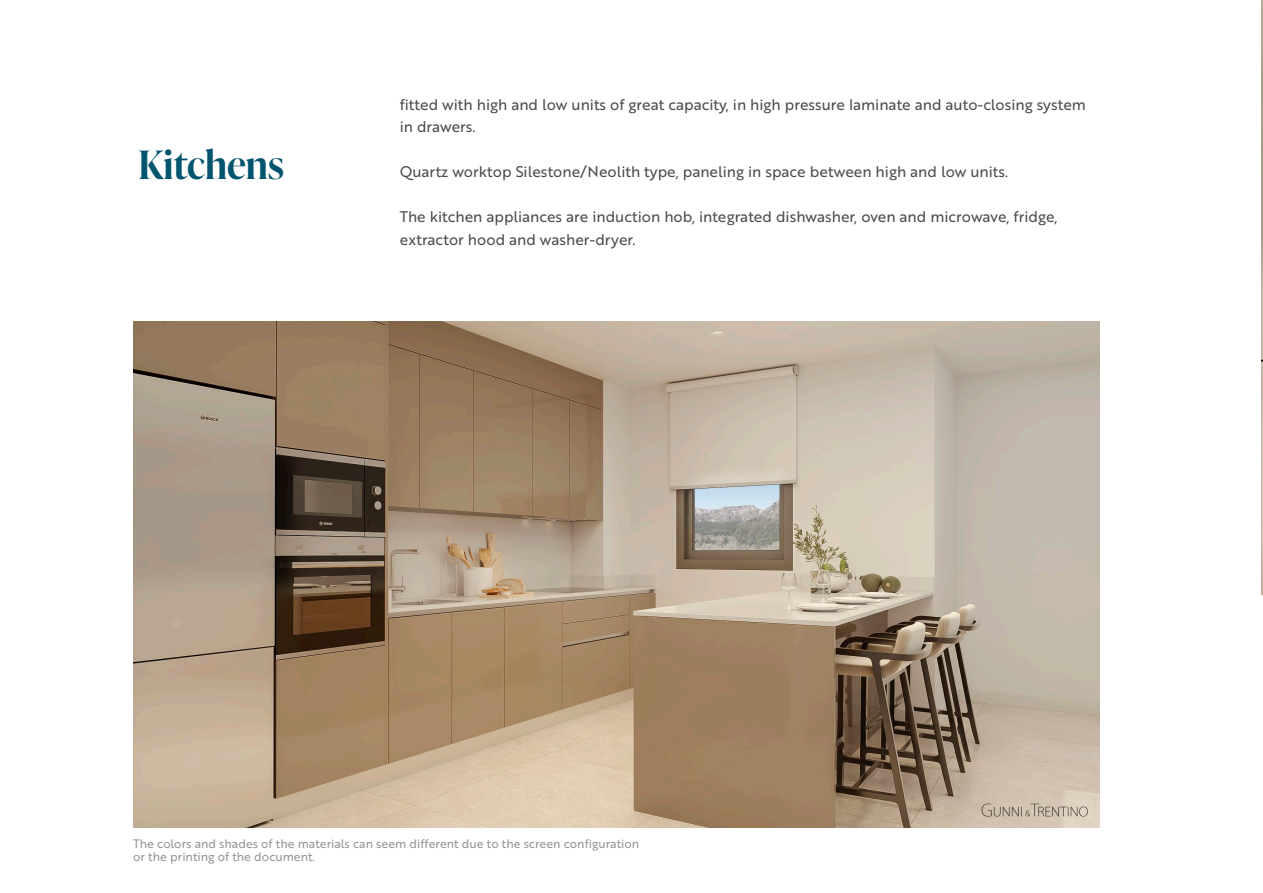
<style>
.page{position:relative;width:1263px;height:893px;background:#fff}
.page>*{position:absolute;margin:0;border:0;box-sizing:border-box;transform-origin:0 0}
.t1{font:600 39px "Ivy Presto Display";color:#00546e}
.t2{font:15px/22.5px "Brother 1816 Regular";color:#4b4c4d}
.Nota_pie{font:12px/13.5px "Brother 1816 Regular";color:#939598}
</style>
<div class="page">
<img style="left:1261px;top:0;width:2px;height:594px">
<img style="left:133px;top:322px;width:967px;height:505px">
<h1 class="t1" style="left:138px;top:137px;width:147px">Kitchens</h1>
<p class="t2" style="left:400px;top:92px;width:688px">fitted with high and low units of great capacity, in high pressure laminate and auto-closing system in drawers.</p>
<p class="t2" style="left:400px;top:160px;width:610px">Quartz worktop Silestone/Neolith type, paneling in space between high and low units.</p>
<p class="t2" style="left:400px;top:205px;width:659px">The kitchen appliances are induction hob, integrated dishwasher, oven and microwave, fridge, extractor hood and washer-dryer.</p>
<p class="Nota_pie" style="left:133px;top:836px;width:507px">The colors and shades of the materials can seem different due to the screen configuration or the printing of the document.</p>
</div>
